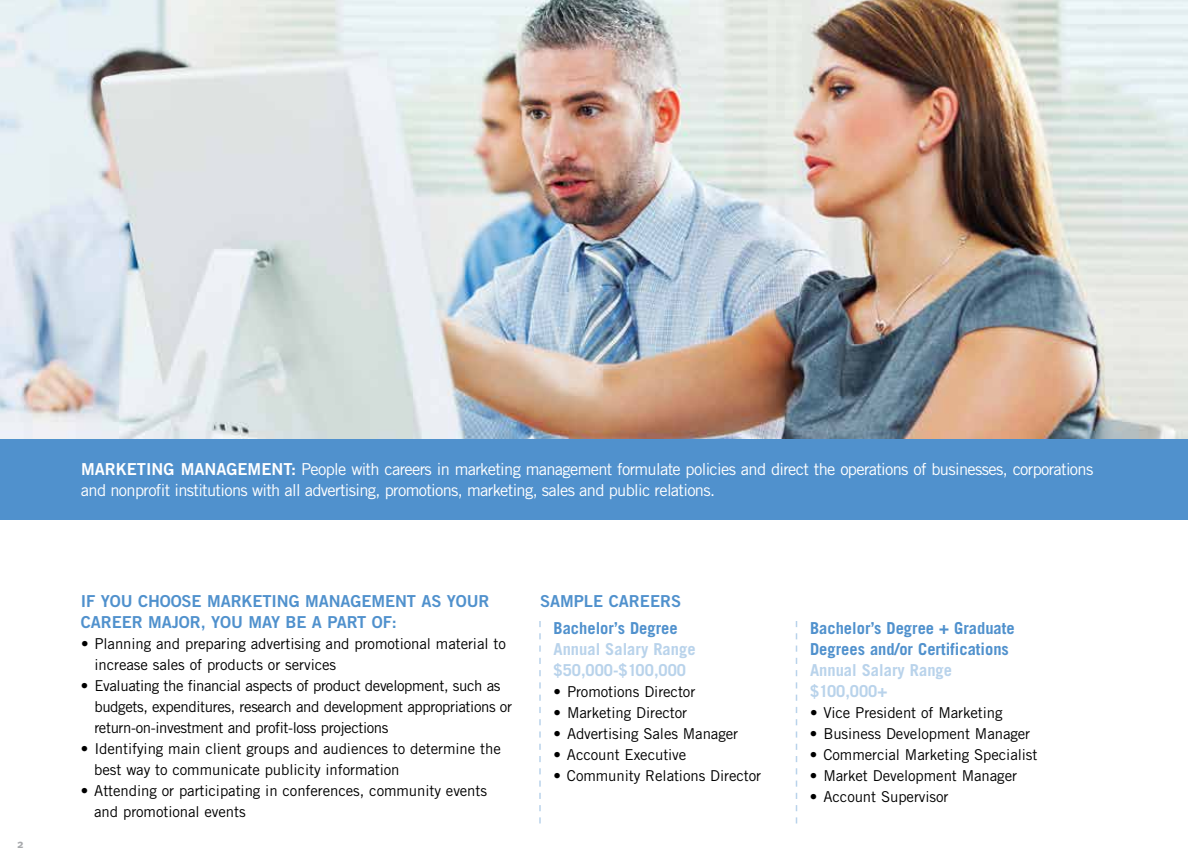
<style>
.page{position:relative;width:1188px;height:864px;background:#fff}
.page>*{position:absolute;margin:0;border:0;box-sizing:border-box;transform-origin:0 0}
.t1{font:16.5px/21px "Trade Gothic";letter-spacing:-.04em;color:#fff}
.t2{font:16.5px/21px "Trade Gothic Bold Two";letter-spacing:-.005em;color:#5091cd}
.t3{font:700 16.5px/21px "Trade Gothic";color:#5091cd}
.t4{font:700 16.5px/21px "Trade Gothic";color:#b9d3eb}
.t5{font:16.5px "Trade Gothic Bold Two";color:#fff}
.t6{font:15px/21px "Trade Gothic";letter-spacing:-.005em;color:#000}
.t7{font:15px/21px "Trade Gothic";letter-spacing:-.025em;color:#000}
.t8{font:700 12px "Meta";color:#a7a9ac}
.s1{font-family:"Trade Gothic Bold Two"}
</style>
<div class="page">
<img style="left:0;top:0;width:1188px;height:439px">
<div style="left:0;top:439px;width:1188px;height:81px;background:#5091cd"></div>
<svg style="left:539px;top:621px;width:2px;height:203px"></svg>
<svg style="left:796px;top:621px;width:1px;height:203px"></svg>
<p class="t8" style="left:17px;top:837px;width:8px">2</p>
<p class="t1" style="left:81px;top:459px;width:1014px;text-indent:202px"><span class="s1">T:</span> People with careers in marketing management formulate policies and direct the operations of businesses, corporations and nonprofit institutions with all advertising, promotions, marketing, sales and public relations.</p>
<p class="t5" style="left:81px;top:459px;width:12px">MARKE</p>
<p class="t5" style="left:137px;top:459px;width:19px">TING</p>
<p class="t5" style="left:181px;top:459px;width:13px">MANAGEMEN</p>
<p class="t2" style="left:81px;top:591px;width:410px">I F YOU CHOOSE MARKETING MANAGEMENT AS YOUR<br>CAREER MAJOR, YOU MAY BE A PART OF:</p>
<p class="t6" style="left:94px;top:633px;width:413px;text-indent:-13px">• Planning and preparing advertising and promotional material to increase sales of products or services</p>
<p class="t7" style="left:94px;top:675px;width:419px;text-indent:-13px">• Evaluating the financial aspects of product development, such as budgets, expenditures, research and development appropriations or return-on-investment and profit-loss projections</p>
<p class="t6" style="left:94px;top:738px;width:408px;text-indent:-13px">• Identifying main client groups and audiences to determine the best way to communicate publicity information</p>
<p class="t6" style="left:94px;top:780px;width:394px;text-indent:-13px">• Attending or participating in conferences, community events and promotional events</p>
<p class="t2" style="left:540px;top:591px;width:141px">SAMPLE CAREERS</p>
<p class="t3" style="left:554px;top:617px;width:126px">Bachelor’s Degree</p>
<p class="t4" style="left:554px;top:638px;width:144px">Annual Salary Range $50,000-$100,000</p>
<p class="t6" style="left:554px;top:681px;width:143px">• Promotions Director</p>
<p class="t6" style="left:554px;top:702px;width:135px">• Marketing Director</p>
<p class="t6" style="left:554px;top:723px;width:186px">• Advertising Sales Manager</p>
<p class="t6" style="left:553px;top:744px;width:134px">• Account Executive</p>
<p class="t6" style="left:553px;top:765px;width:209px">• Community Relations Director</p>
<p class="t3" style="left:810px;top:617px;width:206px">Bachelor’s Degree + Graduate<br>Degrees and/or Certifications</p>
<p class="t4" style="left:810px;top:659px;width:144px">Annual Salary Range $100,000+</p>
<p class="t6" style="left:810px;top:702px;width:194px">• Vice President of Marketing</p>
<p class="t6" style="left:810px;top:723px;width:222px">• Business Development Manager</p>
<p class="t6" style="left:810px;top:744px;width:229px">• Commercial Marketing Specialist</p>
<p class="t6" style="left:810px;top:765px;width:209px">• Market Development Manager</p>
<p class="t6" style="left:810px;top:786px;width:140px">• Account Supervisor</p>
</div>
